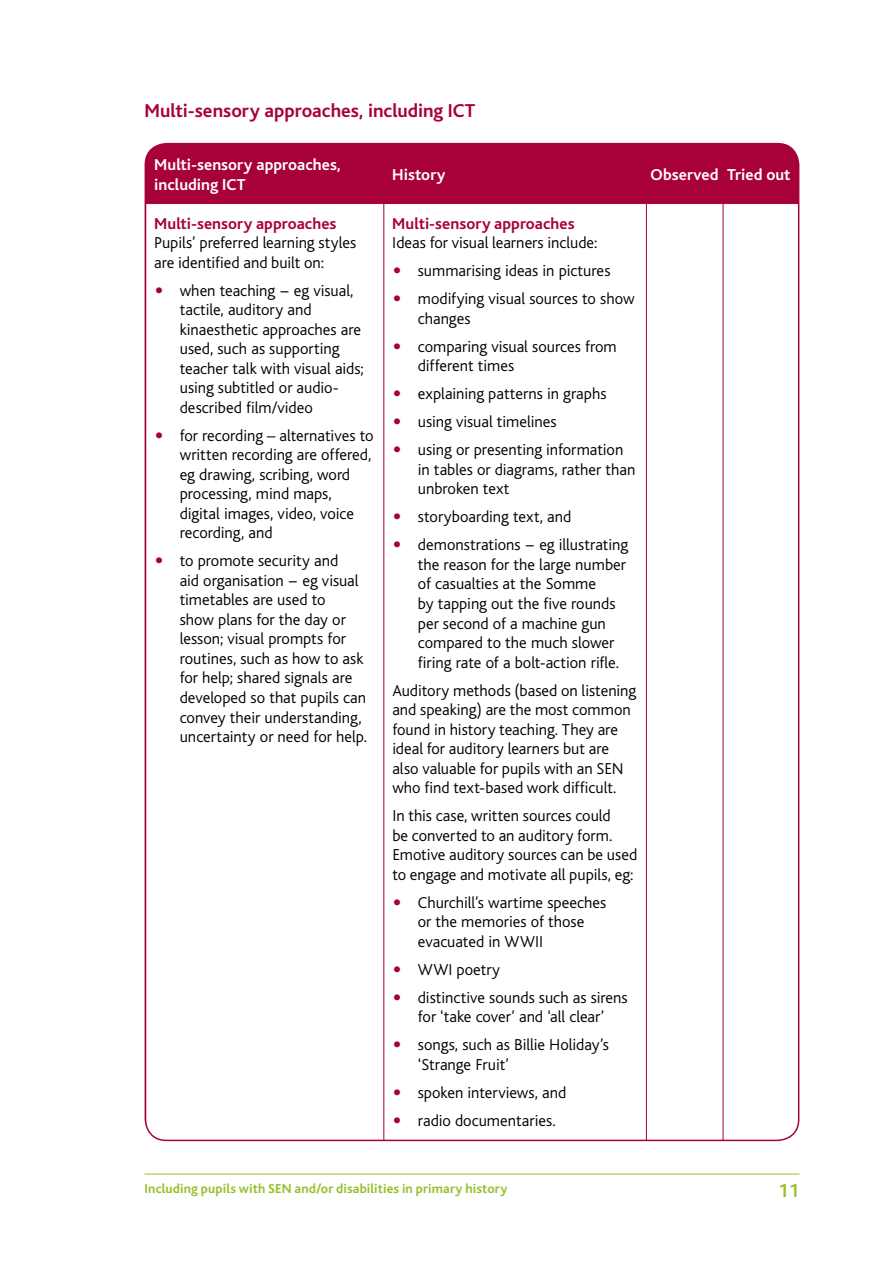
<style>
.page{position:relative;width:893px;height:1263px;background:#fff}
.page>*{position:absolute;margin:0;border:0;box-sizing:border-box;transform-origin:0 0}
._03__Sub_heads_1{font:700 19.5px "Bliss";color:#a8003b}
.t1{font:700 19.5px "Bliss";color:#96bf29}
._06__Bullet_level_1{font:300 16.5px/19.5px "Bliss";color:#000}
._05__Body_Copy{font:300 16.5px/19.5px "Bliss";color:#000}
._08__Table_header{font:700 16.5px/19.5px "Bliss";letter-spacing:.005em;color:#fff}
._09__Table_sub_heads{font:700 16.5px "Bliss";letter-spacing:.005em;color:#a8003b}
.t2{font:700 13.5px "Bliss";letter-spacing:.01em;color:#96bf29}
.s1{font-family:"European Pi Three";font-weight:400;font-size:15px;color:#a8003b}
</style>
<div class="page">
<hr style="left:145px;top:1174px;width:654px;height:1px;background:#96bf29">
<div style="left:146px;top:144px;width:652px;height:59px;background:#a8003b"></div>
<hr style="left:383px;top:144px;width:1px;height:59px;background:#a8003b">
<hr style="left:646px;top:144px;width:1px;height:59px;background:#a8003b">
<hr style="left:723px;top:144px;width:76px;height:1px;background:#a8003b">
<hr style="left:723px;top:144px;width:1px;height:59px;background:#a8003b">
<hr style="left:798px;top:144px;width:1px;height:59px;background:#a8003b">
<hr style="left:145px;top:204px;width:1px;height:936px;background:#a8003b">
<hr style="left:145px;top:203px;width:239px;height:1px;background:#a8003b">
<hr style="left:384px;top:203px;width:262px;height:1px;background:#a8003b">
<hr style="left:646px;top:203px;width:77px;height:1px;background:#a8003b">
<hr style="left:723px;top:203px;width:76px;height:1px;background:#a8003b">
<hr style="left:383px;top:204px;width:1px;height:936px;background:#a8003b">
<hr style="left:646px;top:204px;width:1px;height:936px;background:#a8003b">
<hr style="left:723px;top:204px;width:1px;height:936px;background:#a8003b">
<hr style="left:798px;top:204px;width:1px;height:936px;background:#a8003b">
<p class="_03__Sub_heads_1" style="left:145px;top:100px;width:332px">Multi-sensory approaches, including ICT</p>
<p class="_08__Table_header" style="left:154px;top:155px;width:188px">Multi-sensory approaches, including ICT</p>
<p class="_08__Table_header" style="left:392px;top:165px;width:55px">History</p>
<p class="_08__Table_header" style="left:651px;top:165px;width:69px">Observed</p>
<p class="_08__Table_header" style="left:727px;top:165px;width:65px">Tried out</p>
<p class="_09__Table_sub_heads" style="left:154px;top:215px;width:184px">Multi-sensory approaches</p>
<p class="_05__Body_Copy" style="left:154px;top:234px;width:204px">Pupils’ preferred learning styles are identified and built on:</p>
<p class="_06__Bullet_level_1" style="left:180px;top:281px;width:186px;text-indent:-26px"><span class="s1">"</span> when teaching − eg visual, tactile, auditory and kinaesthetic approaches are used, such as supporting teacher talk with visual aids; using subtitled or audio&shy;described film/video</p>
<p class="_06__Bullet_level_1" style="left:180px;top:426px;width:195px;text-indent:-26px"><span class="s1">"</span> for recording – alternatives to written recording are offered, eg drawing, scribing, word processing, mind maps, digital images, video, voice recording, and</p>
<p class="_06__Bullet_level_1" style="left:180px;top:552px;width:189px;text-indent:-26px"><span class="s1">"</span> to promote security and<br>aid organisation − eg visual timetables are used to<br>show plans for the day or lesson; visual prompts for routines, such as how to ask for help; shared signals are developed so that pupils can convey their understanding, uncertainty or need for help.</p>
<p class="_09__Table_sub_heads" style="left:392px;top:215px;width:184px">Multi-sensory approaches</p>
<p class="_05__Body_Copy" style="left:392px;top:234px;width:207px">Ideas for visual learners include:</p>
<p class="_06__Bullet_level_1" style="left:392px;top:262px;width:220px"><span class="s1">"</span> summarising ideas in pictures</p>
<p class="_06__Bullet_level_1" style="left:418px;top:290px;width:218px;text-indent:-26px"><span class="s1">"</span> modifying visual sources to show changes</p>
<p class="_06__Bullet_level_1" style="left:418px;top:337px;width:200px;text-indent:-26px"><span class="s1">"</span> comparing visual sources from different times</p>
<p class="_06__Bullet_level_1" style="left:392px;top:385px;width:216px"><span class="s1">"</span> explaining patterns in graphs</p>
<p class="_06__Bullet_level_1" style="left:392px;top:413px;width:166px"><span class="s1">"</span> using visual timelines</p>
<p class="_06__Bullet_level_1" style="left:418px;top:441px;width:219px;text-indent:-26px"><span class="s1">"</span> using or presenting information in tables or diagrams, rather than unbroken text</p>
<p class="_06__Bullet_level_1" style="left:392px;top:508px;width:180px"><span class="s1">"</span> storyboarding text, and</p>
<p class="_06__Bullet_level_1" style="left:418px;top:536px;width:212px;text-indent:-26px"><span class="s1">"</span> demonstrations − eg illustrating the reason for the large number of casualties at the Somme<br>by tapping out the five rounds per second of a machine gun compared to the much slower firing rate of a bolt-action rifle.</p>
<p class="_05__Body_Copy" style="left:392px;top:681px;width:246px">Auditory methods (based on listening and speaking) are the most common found in history teaching. They are ideal for auditory learners but are also valuable for pupils with an SEN who find text-based work difficult.</p>
<p class="_05__Body_Copy" style="left:392px;top:806px;width:246px">In this case, written sources could<br>be converted to an auditory form.<br>Emotive auditory sources can be used to engage and motivate all pupils, eg:</p>
<p class="_06__Bullet_level_1" style="left:418px;top:893px;width:190px;text-indent:-26px"><span class="s1">"</span> Churchill’s wartime speeches or the memories of those evacuated in WWII</p>
<p class="_06__Bullet_level_1" style="left:392px;top:960px;width:109px"><span class="s1">"</span> WWI poetry</p>
<p class="_06__Bullet_level_1" style="left:392px;top:988px;width:237px;text-align:center"><span class="s1">"</span> distinctive sounds such as sirens for ‘take cover’ and ‘all clear’</p>
<p class="_06__Bullet_level_1" style="left:418px;top:1035px;width:193px;text-indent:-26px"><span class="s1">"</span> songs, such as Billie Holiday’s ‘Strange Fruit’</p>
<p class="_06__Bullet_level_1" style="left:392px;top:1083px;width:176px"><span class="s1">"</span> spoken interviews, and</p>
<p class="_06__Bullet_level_1" style="left:392px;top:1111px;width:165px"><span class="s1">"</span> radio documentaries.</p>
<p class="t2" style="left:145px;top:1181px;width:364px">Including pupils with SEN and/or disabilities in primary history</p>
<p class="t1" style="left:778px;top:1180px;width:23px">11</p>
</div>
